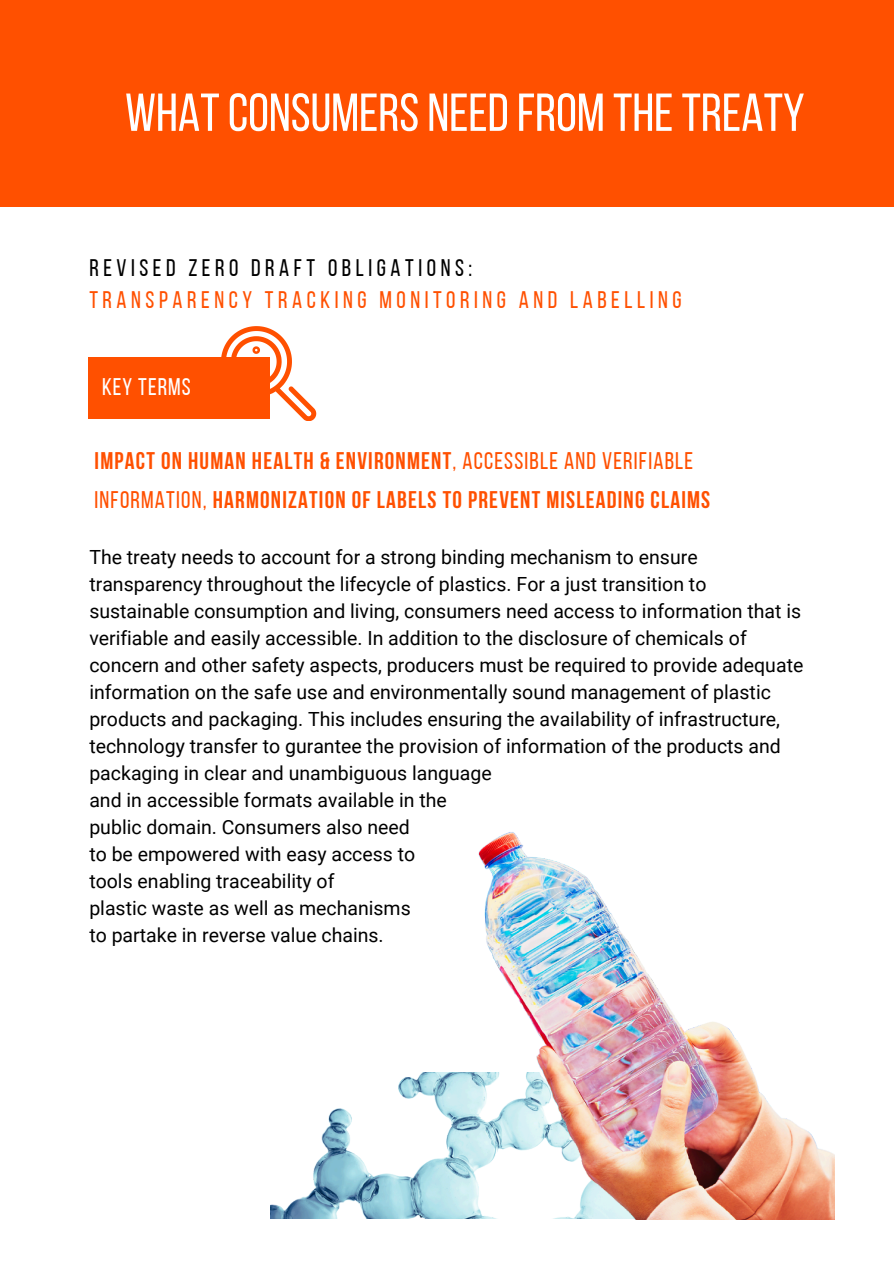
<style>
.page{position:relative;width:894px;height:1264px;background:#fff}
.page>*{position:absolute;margin:0;border:0;box-sizing:border-box;transform-origin:0 0}
.t1{font:53.25px "Bebas Neue";color:#fff}
.t2{font:700 24px/38.2px "Bebas Neue";letter-spacing:.05em;color:#ff5000}
.t3{font:24px/32.7px "Bebas Neue";letter-spacing:.19em;color:#ff5000}
.t4{font:24px "Bebas Neue";letter-spacing:.045em;color:#fff}
.t5{font:19.5px/27px "Roboto";color:#000}
.s1{color:#000}
.s2{font-weight:400}
</style>
<div class="page">
<div style="left:0;top:0;width:893px;height:207px;background:#ff5000"></div>
<img style="left:270px;top:832px;width:564px;height:387px">
<div style="left:89px;top:357px;width:181px;height:62px;background:#ff5000"></div>
<svg style="left:221px;top:326px;width:95px;height:94px"></svg>
<svg style="left:270px;top:832px;width:19px;height:19px"></svg>
<h2 class="t1" style="left:125px;top:91px;width:681px">WHAT CONSUMERS NEED FROM THETREATY</h2>
<h2 class="t3" style="left:89px;top:253px;width:593px"><span class="s1">REVISED ZERO DRAFT OBLIGATIONS:<br></span>TRANSPARENCY TRACKING MONITORING AND LABELLING</h2>
<p class="t4" style="left:102px;top:377px;width:90px">KEY TERMS</p>
<h2 class="t2" style="left:95px;top:444px;width:617px">IMPACT ON HUMAN HEALTH &amp; ENVIRONMENT<span class="s2">, ACCESSIBLE AND VERIFIABLE<br>INFORMATION,</span> HARMONIZATION OF LABELS TO PREVENT MISLEADING CLAIMS</h2>
<p class="t5" style="left:89px;top:543px;width:715px">The treaty needs to account for a strong binding mechanism to ensure transparency throughout the lifecycle of plastics. For a just transition to sustainable consumption and living, consumers need access to information that is verifiable and easily accessible. In addition to the disclosure of chemicals of concern and other safety aspects, producers must be required to provide adequate information on the safe use and environmentally sound management of plastic products and packaging. This includes ensuring the availability of infrastructure, technology transfer to gurantee the provision of information of the products and packaging in clear and unambiguous language</p>
<p class="t5" style="left:89px;top:786px;width:359px">and in accessible formats available in the</p>
<p class="t5" style="left:89px;top:813px;width:322px">public domain. Consumers also need</p>
<p class="t5" style="left:89px;top:840px;width:327px">to be empowered with easy access to</p>
<p class="t5" style="left:89px;top:867px;width:246px">tools enabling traceability of</p>
<p class="t5" style="left:89px;top:894px;width:323px">plastic waste as well as mechanisms</p>
<p class="t5" style="left:89px;top:921px;width:296px">to partake in reverse value chains.</p>
</div>
